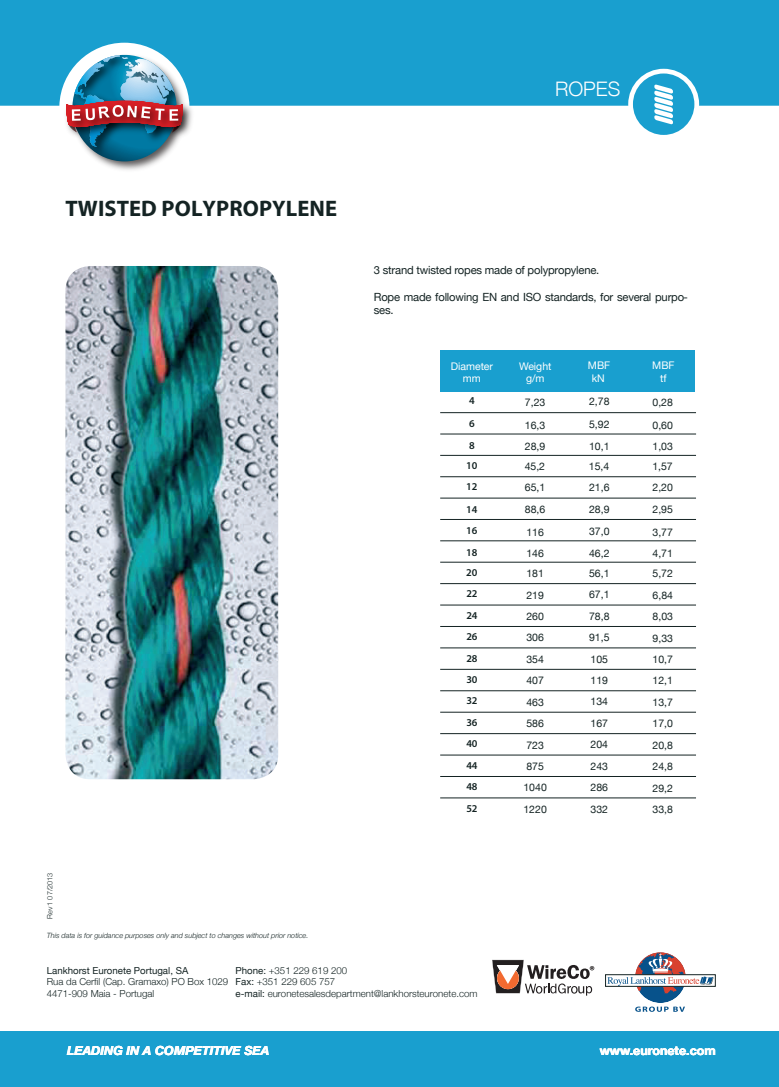
<style>
.page{position:relative;width:779px;height:1087px;background:#fff}
.page>*{position:absolute;margin:0;border:0;box-sizing:border-box;transform-origin:0 0}
.t1{font:700 22.5px "Myriad Pro";letter-spacing:.005em;color:#142323}
.t2{font:300 20px "Helvetica Neue";color:#fff}
.t3{font:italic 700 12.5px "Helvetica Neue";color:#fff}
.t4{font:700 12.5px "Helvetica Neue";color:#fff}
.t5{font:11.25px/13.5px "Helvetica Neue";letter-spacing:-.02em;color:#142323}
.t6{font:10.5px/21px "Helvetica Neue";color:#142323}
.t7{font:600 10.5px/20.6px "Myriad Pro";color:#142323}
.t8{font:10.5px/12.6px "Helvetica Neue";color:#fff;text-align:center}
.t9{font:300 9.62px/11.6px "Helvetica Neue";color:#142323}
.t10{font:9.62px "Helvetica Neue";color:#142323}
.t11{font:italic 300 7.25px "Helvetica Neue";color:#142323}
.t12{font:300 7.25px "Helvetica Neue";color:#142323}
.s1{font-weight:400}
</style>
<div class="page">
<img style="left:65px;top:266px;width:213px;height:513px">
<div style="left:440px;top:350px;width:255px;height:42px;background:#199fcf"></div>
<hr style="left:440px;top:412px;width:256px;height:1px;background:#142323">
<hr style="left:440px;top:434px;width:256px;height:1px;background:#142323">
<hr style="left:440px;top:562px;width:256px;height:1px;background:#142323">
<hr style="left:440px;top:540px;width:256px;height:1px;background:#142323">
<hr style="left:440px;top:519px;width:256px;height:1px;background:#142323">
<hr style="left:440px;top:498px;width:256px;height:1px;background:#142323">
<hr style="left:440px;top:476px;width:256px;height:1px;background:#142323">
<hr style="left:440px;top:455px;width:256px;height:1px;background:#142323">
<hr style="left:440px;top:583px;width:256px;height:1px;background:#142323">
<hr style="left:440px;top:605px;width:256px;height:1px;background:#142323">
<hr style="left:440px;top:626px;width:256px;height:1px;background:#142323">
<hr style="left:440px;top:647px;width:256px;height:1px;background:#142323">
<hr style="left:440px;top:669px;width:256px;height:1px;background:#142323">
<hr style="left:440px;top:690px;width:256px;height:1px;background:#142323">
<hr style="left:440px;top:712px;width:256px;height:1px;background:#142323">
<hr style="left:440px;top:733px;width:256px;height:1px;background:#142323">
<hr style="left:440px;top:755px;width:256px;height:1px;background:#142323">
<hr style="left:440px;top:776px;width:256px;height:1px;background:#142323">
<hr style="left:440px;top:797px;width:256px;height:1px;background:#142323">
<div style="left:0;top:0;width:778px;height:106px;background:#199fcf"></div>
<div style="left:0;top:1031px;width:778px;height:56px;background:#199fcf"></div>
<div style="left:628px;top:69px;width:71px;height:71px;background:#fff;border-radius:50%"></div>
<div style="left:633px;top:74px;width:61px;height:61px;background:#199fcf;border-radius:50%"></div>
<svg style="left:654px;top:84px;width:19px;height:40px"></svg>
<svg style="left:635px;top:1006px;width:50px;height:6px"></svg>
<div style="left:635px;top:952px;width:50px;height:51px;background:#07528b;border-radius:50%"></div>
<svg style="left:605px;top:974px;width:110px;height:12px"></svg>
<svg style="left:607px;top:952px;width:106px;height:41px"></svg>
<svg style="left:492px;top:960px;width:102px;height:35px"></svg>
<img style="left:69px;top:51px;width:120px;height:119px">
<img style="left:61px;top:96px;width:136px;height:46px">
<img style="left:183px;top:100px;width:9px;height:35px">
<img style="left:66px;top:55px;width:117px;height:106px">
<h2 class="t2" style="left:555px;top:73px;width:67px">ROPES</h2>
<h1 class="t1" style="left:65px;top:193px;width:273px">TWISTED POLYPROPYLENE</h1>
<p class="t12" style="left:44px;top:919px;width:48px;rotate:-90deg">Rev 1 07/2013</p>
<p class="t11" style="left:47px;top:929px;width:263px">This data is for guidance purposes only and subject to changes without prior notice.</p>
<p class="t5" style="left:374px;top:264px;width:227px">3 strand twisted ropes made of polypropylene.</p>
<p class="t5" style="left:374px;top:291px;width:315px">Rope made following EN and ISO standards, for several purpo&shy;ses.</p>
<p class="t8" style="left:450px;top:360px;width:44px">Diameter mm</p>
<p class="t8" style="left:519px;top:360px;width:34px">Weight g/m</p>
<p class="t8" style="left:588px;top:359px;width:24px">MBF kN</p>
<p class="t8" style="left:652px;top:359px;width:24px">MBF tf</p>
<p class="t7" style="left:469px;top:389px;width:7px;line-height:22.9px">4<br>6</p>
<p class="t7" style="left:466px;top:434px;width:13px">8<br>10<br>12</p>
<p class="t7" style="left:466px;top:498px;width:13px;line-height:21.5px;text-align:justify">14<br>16<br>18</p>
<p class="t7" style="left:466px;top:562px;width:13px">20</p>
<p class="t6" style="left:589px;top:391px;width:22px;line-height:22.9px">2,78<br>5,92</p>
<p class="t6" style="left:589px;top:436px;width:22px;text-align:justify">10,1<br>15,4<br>21,6<br>28,9</p>
<p class="t6" style="left:589px;top:521px;width:22px;line-height:21.5px">37,0<br>46,2</p>
<p class="t6" style="left:589px;top:563px;width:22px">56,1</p>
<p class="t6" style="left:525px;top:391px;width:22px;line-height:22.9px">7,23<br>16,3</p>
<p class="t6" style="left:524px;top:436px;width:22px;text-align:justify">28,9<br>45,2<br>65,1<br>88,6</p>
<p class="t6" style="left:526px;top:522px;width:19px;line-height:21.5px">116<br>146</p>
<p class="t6" style="left:526px;top:563px;width:19px">181</p>
<p class="t6" style="left:652px;top:391px;width:22px;line-height:22.9px">0,28<br>0,60</p>
<p class="t6" style="left:652px;top:436px;width:22px;text-align:justify">1,03<br>1,57<br>2,20<br>2,95</p>
<p class="t6" style="left:652px;top:522px;width:22px;line-height:21.5px">3,77<br>4,71</p>
<p class="t6" style="left:652px;top:563px;width:22px">5,72</p>
<p class="t7" style="left:466px;top:583px;width:13px">22</p>
<p class="t6" style="left:526px;top:585px;width:19px">219</p>
<p class="t6" style="left:589px;top:585px;width:22px">67,1</p>
<p class="t6" style="left:652px;top:585px;width:22px">6,84</p>
<p class="t7" style="left:466px;top:604px;width:13px">24</p>
<p class="t6" style="left:526px;top:606px;width:19px">260</p>
<p class="t6" style="left:589px;top:606px;width:22px">78,8</p>
<p class="t6" style="left:652px;top:606px;width:22px">8,03</p>
<p class="t7" style="left:466px;top:626px;width:13px">26</p>
<p class="t6" style="left:526px;top:628px;width:19px">306</p>
<p class="t6" style="left:589px;top:627px;width:22px">91,5</p>
<p class="t6" style="left:652px;top:628px;width:22px">9,33</p>
<p class="t7" style="left:466px;top:647px;width:13px">28</p>
<p class="t6" style="left:526px;top:649px;width:19px">354</p>
<p class="t6" style="left:590px;top:649px;width:19px">105</p>
<p class="t6" style="left:652px;top:649px;width:22px">10,7</p>
<p class="t7" style="left:466px;top:669px;width:13px">30</p>
<p class="t6" style="left:526px;top:671px;width:19px">407</p>
<p class="t6" style="left:590px;top:670px;width:19px">119</p>
<p class="t6" style="left:652px;top:671px;width:22px">12,1</p>
<p class="t7" style="left:466px;top:690px;width:13px">32</p>
<p class="t6" style="left:526px;top:692px;width:19px">463</p>
<p class="t6" style="left:590px;top:692px;width:19px">134</p>
<p class="t6" style="left:652px;top:692px;width:22px">13,7</p>
<p class="t7" style="left:466px;top:712px;width:13px">36</p>
<p class="t6" style="left:526px;top:713px;width:19px">586</p>
<p class="t6" style="left:590px;top:713px;width:19px">167</p>
<p class="t6" style="left:652px;top:713px;width:22px">17,0</p>
<p class="t7" style="left:466px;top:733px;width:13px">40</p>
<p class="t6" style="left:526px;top:735px;width:19px">723</p>
<p class="t6" style="left:590px;top:735px;width:19px">204</p>
<p class="t6" style="left:652px;top:735px;width:22px">20,8</p>
<p class="t7" style="left:466px;top:754px;width:13px">44</p>
<p class="t6" style="left:526px;top:756px;width:19px">875</p>
<p class="t6" style="left:590px;top:756px;width:19px">243</p>
<p class="t6" style="left:652px;top:756px;width:22px">24,8</p>
<p class="t7" style="left:466px;top:776px;width:13px">48</p>
<p class="t6" style="left:523px;top:778px;width:25px">1040</p>
<p class="t6" style="left:590px;top:777px;width:19px">286</p>
<p class="t6" style="left:652px;top:778px;width:22px">29,2</p>
<p class="t7" style="left:466px;top:797px;width:13px">52</p>
<p class="t6" style="left:523px;top:799px;width:25px">1220</p>
<p class="t6" style="left:590px;top:799px;width:19px">332</p>
<p class="t6" style="left:652px;top:799px;width:22px">33,8</p>
<p class="t10" style="left:47px;top:963px;width:143px">Lankhorst Euronete Portugal, SA</p>
<p class="t9" style="left:47px;top:975px;width:183px">Rua da Cerfil (Cap. Gramaxo) PO Box 1029<br>4471-909 Maia - Portugal</p>
<p class="t9" style="left:235px;top:964px;width:243px"><span class="s1">Phone:</span> +351 229 619 200<br><span class="s1">Fax:</span> +351 229 605 757<br><span class="s1">e-mail:</span> euronetesalesdepartment@lankhorsteuronete.com</p>
<p class="t3" style="left:67px;top:1040px;width:204px">LEADING IN A COMPETITIVE SEA</p>
<p class="t4" style="left:599px;top:1040px;width:117px">www.euronete.com</p>
</div>
